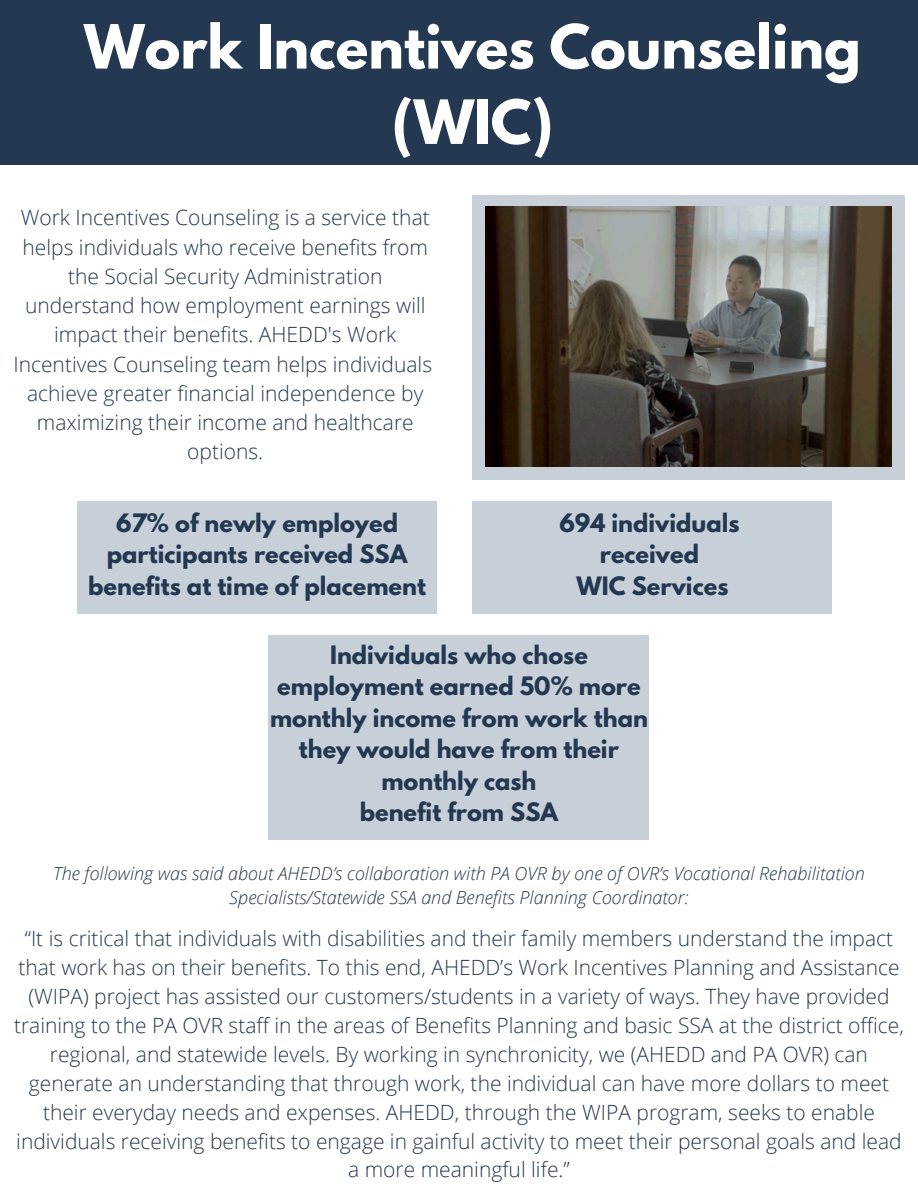
<style>
.page{position:relative;width:918px;height:1188px;background:#fff}
.page>*{position:absolute;margin:0;border:0;box-sizing:border-box;transform-origin:0 0}
.t1{font:700 54px/75.3px "League Spartan";color:#fff;text-align:center}
.t2{font:700 22.5px/31.5px "League Spartan";color:#243851;text-align:center}
.t3{font:300 21px/29.2px "Open Sans";color:#243851;text-align:center}
.t4{font:italic 300 18px/24.5px "Open Sans";color:#243851;text-align:center}
</style>
<div class="page">
<div style="left:0;top:0;width:918px;height:165px;background:#243851"></div>
<div style="left:268px;top:635px;width:381px;height:204px;background:#c7d0d8"></div>
<div style="left:77px;top:502px;width:360px;height:112px;background:#c7d0d8"></div>
<div style="left:472px;top:195px;width:433px;height:285px;background:#c7d0d8"></div>
<div style="left:472px;top:502px;width:360px;height:112px;background:#c7d0d8"></div>
<img style="left:486px;top:206px;width:406px;height:260px">
<p class="t1" style="left:84px;top:16px;width:778px">Work Incentives Counseling (WIC)</p>
<p class="t3" style="left:14px;top:203px;width:420px">Work Incentives Counseling is a service that helps individuals who receive benefits from the Social Security Administration understand how employment earnings will impact their benefits. AHEDD's Work Incentives Counseling team helps individuals achieve greater financial independence by maximizing their income and healthcare options.</p>
<p class="t2" style="left:88px;top:510px;width:339px">67% of newly employed participants received SSA benefits at time of placement</p>
<p class="t2" style="left:559px;top:510px;width:182px">694 individuals</p>
<p class="t2" style="left:600px;top:541px;width:101px">received</p>
<p class="t2" style="left:577px;top:573px;width:153px">WIC Services</p>
<p class="t2" style="left:270px;top:642px;width:379px">Individuals who chose employment earned 50% more monthly income from work than they would have from their monthly cash</p>
<p class="t2" style="left:360px;top:799px;width:200px">benefit from SSA</p>
<p class="t4" style="left:53px;top:861px;width:813px">The following was said about AHEDD’s collaboration with PA OVR by one of OVR’s Vocational Rehabilitation<br>Specialists/Statewide SSA and Benefits Planning Coordinator:</p>
<p class="t3" style="left:14px;top:924px;width:891px">“It is critical that individuals with disabilities and their family members understand the impact that work has on their benefits. To this end, AHEDD’s Work Incentives Planning and Assistance (WIPA) project has assisted our customers/students in a variety of ways. They have provided training to the PA OVR staff in the areas of Benefits Planning and basic SSA at the district office, regional, and statewide levels. By working in synchronicity, we (AHEDD and PA OVR) can generate an understanding that through work, the individual can have more dollars to meet their everyday needs and expenses. AHEDD, through the WIPA program, seeks to enable individuals receiving benefits to engage in gainful activity to meet their personal goals and lead a more meaningful life.”</p>
</div>
